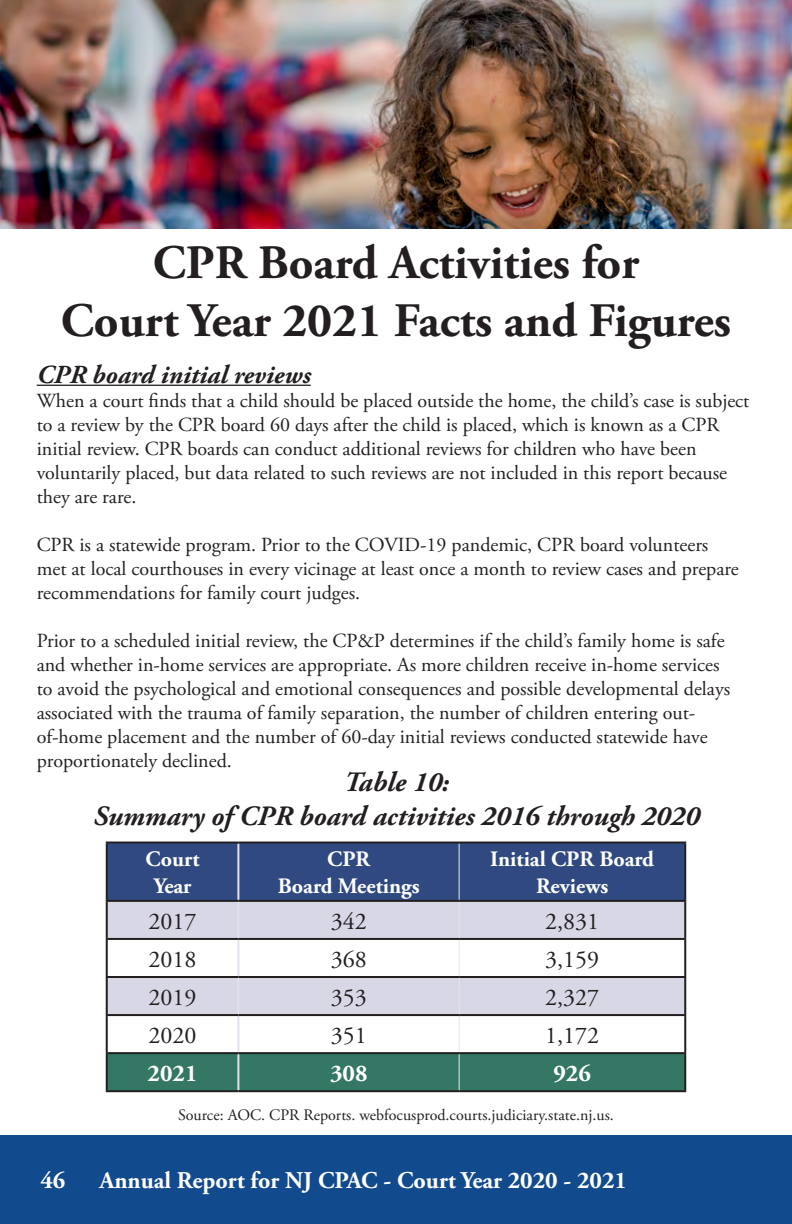
<style>
.page{position:relative;width:792px;height:1224px;background:#fff}
.page>*{position:absolute;margin:0;border:0;box-sizing:border-box;transform-origin:0 0}
.t1{font:700 48px/57.6px "Adobe Garamond Pro";color:#231f20;text-align:center}
.t2{font:italic 700 28px "Adobe Garamond Pro";color:#231f20}
.t3{font:italic 700 26px "Adobe Garamond Pro";color:#231f20}
.t4{font:700 24px "Adobe Garamond Pro";color:#fff}
.t5{font:24px "Adobe Garamond Pro";color:#231f20}
.t6{font:700 22px/26.4px "Adobe Garamond Pro";color:#fff;text-align:center}
.t7{font:20px/24px "Adobe Garamond Pro";color:#231f20}
.t8{font:16px "Adobe Garamond Pro";color:#231f20}
</style>
<div class="page">
<div style="left:0;top:1135px;width:792px;height:89px;background:#124a8e"></div>
<img style="left:0;top:0;width:792px;height:229px">
<hr style="left:37px;top:385px;width:274px;height:1px;background:#231f20">
<div style="left:108px;top:844px;width:576px;height:56px;background:#304a81"></div>
<div style="left:108px;top:902px;width:576px;height:36px;background:#d7d7e5"></div>
<svg style="left:108px;top:940px;width:576px;height:112px"></svg>
<div style="left:108px;top:1054px;width:576px;height:36px;background:#337764"></div>
<hr style="left:237px;top:844px;width:2px;height:56px;background:#e2e1ec">
<hr style="left:237px;top:902px;width:2px;height:36px;background:#e2e1ec">
<hr style="left:237px;top:940px;width:2px;height:36px;background:#e2e1ec">
<hr style="left:237px;top:978px;width:2px;height:36px;background:#e2e1ec">
<hr style="left:237px;top:1016px;width:2px;height:36px;background:#e2e1ec">
<hr style="left:237px;top:1054px;width:2px;height:36px;background:#e2e1ec">
<hr style="left:459px;top:844px;width:1px;height:56px;background:#e2e9e6">
<hr style="left:459px;top:902px;width:1px;height:36px;background:#e2e9e6">
<hr style="left:459px;top:940px;width:1px;height:36px;background:#e2e9e6">
<hr style="left:459px;top:978px;width:1px;height:36px;background:#e2e9e6">
<hr style="left:459px;top:1016px;width:1px;height:36px;background:#e2e9e6">
<hr style="left:459px;top:1054px;width:1px;height:36px;background:#e2e9e6">
<hr style="left:106px;top:900px;width:132px;height:2px;background:#231f20">
<hr style="left:238px;top:900px;width:221px;height:2px;background:#231f20">
<hr style="left:459px;top:900px;width:227px;height:2px;background:#231f20">
<hr style="left:106px;top:938px;width:132px;height:2px;background:#231f20">
<hr style="left:238px;top:938px;width:221px;height:2px;background:#231f20">
<hr style="left:459px;top:938px;width:227px;height:2px;background:#231f20">
<hr style="left:106px;top:976px;width:132px;height:2px;background:#231f20">
<hr style="left:238px;top:976px;width:221px;height:2px;background:#231f20">
<hr style="left:459px;top:976px;width:227px;height:2px;background:#231f20">
<hr style="left:106px;top:1014px;width:132px;height:2px;background:#231f20">
<hr style="left:238px;top:1014px;width:221px;height:2px;background:#231f20">
<hr style="left:459px;top:1014px;width:227px;height:2px;background:#231f20">
<hr style="left:106px;top:1052px;width:132px;height:2px;background:#231f20">
<hr style="left:238px;top:1052px;width:221px;height:2px;background:#231f20">
<hr style="left:459px;top:1052px;width:227px;height:2px;background:#231f20">
<hr style="left:106px;top:842px;width:132px;height:2px;background:#231f20">
<hr style="left:106px;top:844px;width:2px;height:56px;background:#231f20">
<hr style="left:238px;top:842px;width:221px;height:2px;background:#231f20">
<hr style="left:459px;top:842px;width:227px;height:2px;background:#231f20">
<hr style="left:684px;top:844px;width:2px;height:56px;background:#231f20">
<hr style="left:106px;top:902px;width:2px;height:36px;background:#231f20">
<hr style="left:684px;top:902px;width:2px;height:36px;background:#231f20">
<hr style="left:106px;top:940px;width:2px;height:36px;background:#231f20">
<hr style="left:684px;top:940px;width:2px;height:36px;background:#231f20">
<hr style="left:106px;top:978px;width:2px;height:36px;background:#231f20">
<hr style="left:684px;top:978px;width:2px;height:36px;background:#231f20">
<hr style="left:106px;top:1016px;width:2px;height:36px;background:#231f20">
<hr style="left:684px;top:1016px;width:2px;height:36px;background:#231f20">
<hr style="left:106px;top:1054px;width:2px;height:36px;background:#231f20">
<hr style="left:684px;top:1054px;width:2px;height:36px;background:#231f20">
<hr style="left:106px;top:1090px;width:132px;height:2px;background:#231f20">
<hr style="left:238px;top:1090px;width:221px;height:2px;background:#231f20">
<hr style="left:459px;top:1090px;width:227px;height:2px;background:#231f20">
<p class="t1" style="left:61px;top:235px;width:672px">CPR Board Activities for<br>Court Year 2021 Facts and Figures</p>
<p class="t3" style="left:37px;top:359px;width:276px">CPR board initial reviews</p>
<p class="t7" style="left:37px;top:389px;width:714px">When a court finds that a child should be placed outside the home, the child’s case is subject to a review by the CPR board 60 days after the child is placed, which is known as a CPR initial review. CPR boards can conduct additional reviews for children who have been voluntarily placed, but data related to such reviews are not included in this report because they are rare.</p>
<p class="t7" style="left:37px;top:533px;width:704px">CPR is a statewide program. Prior to the COVID-19 pandemic, CPR board volunteers met at local courthouses in every vicinage at least once a month to review cases and prepare recommendations for family court judges.</p>
<p class="t7" style="left:37px;top:629px;width:695px">Prior to a scheduled initial review, the CP&amp;P determines if the child’s family home is safe and whether in-home services are appropriate. As more children receive in-home services to avoid the psychological and emotional consequences and possible developmental delays associated with the trauma of family separation, the number of children entering out&shy;of-home placement and the number of 60-day initial reviews conducted statewide have proportionately declined.</p>
<p class="t2" style="left:344px;top:766px;width:107px">Table 10:</p>
<p class="t2" style="left:93px;top:800px;width:608px">Summary of CPR board activities 2016 through 2020</p>
<p class="t6" style="left:146px;top:847px;width:55px">Court<br>Year</p>
<p class="t6" style="left:278px;top:847px;width:143px">CPR<br>Board Meetings</p>
<p class="t6" style="left:490px;top:847px;width:165px">Initial CPR Board<br>Reviews</p>
<p class="t5" style="left:149px;top:907px;width:49px">2017</p>
<p class="t5" style="left:331px;top:907px;width:37px">342</p>
<p class="t5" style="left:545px;top:907px;width:55px">2,831</p>
<p class="t5" style="left:149px;top:945px;width:49px">2018</p>
<p class="t5" style="left:331px;top:945px;width:37px">368</p>
<p class="t5" style="left:545px;top:945px;width:55px">3,159</p>
<p class="t5" style="left:149px;top:983px;width:49px">2019</p>
<p class="t5" style="left:331px;top:983px;width:37px">353</p>
<p class="t5" style="left:545px;top:983px;width:55px">2,327</p>
<p class="t5" style="left:149px;top:1021px;width:49px">2020</p>
<p class="t5" style="left:331px;top:1021px;width:37px">351</p>
<p class="t5" style="left:545px;top:1021px;width:55px">1,172</p>
<p class="t4" style="left:148px;top:1059px;width:51px">2021</p>
<p class="t4" style="left:330px;top:1059px;width:39px">308</p>
<p class="t4" style="left:553px;top:1059px;width:39px">926</p>
<p class="t8" style="left:178px;top:1105px;width:437px">Source: AOC. CPR Reports. webfocusprod.courts.judiciary.state.nj.us.</p>
<p class="t4" style="left:40px;top:1166px;width:26px">46</p>
<p class="t4" style="left:99px;top:1166px;width:529px">Annual Report for NJ CPAC - Court Year 2020 - 2021</p>
</div>
